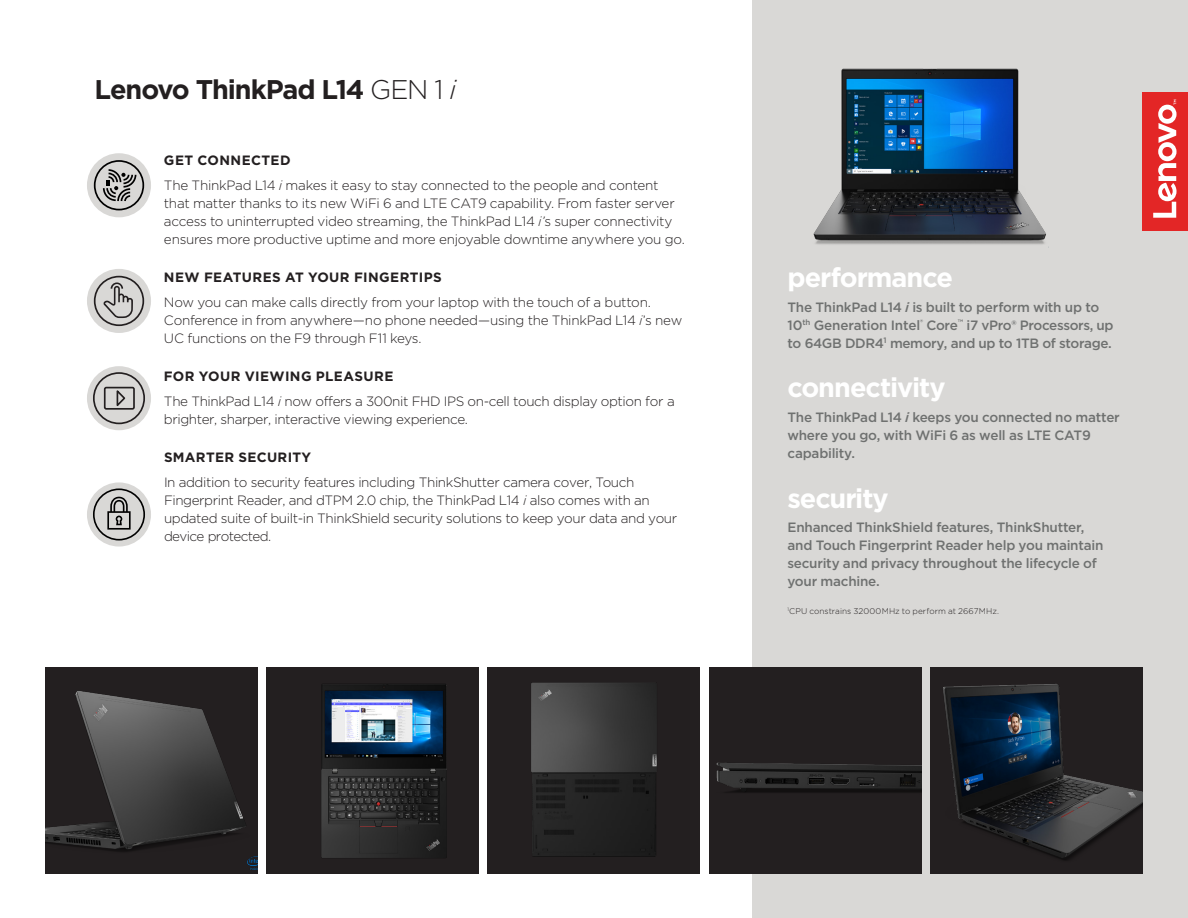
<style>
.page{position:relative;width:1188px;height:918px;background:#fff}
.page>*{position:absolute;margin:0;border:0;box-sizing:border-box;transform-origin:0 0}
.t1{font:700 27px "Gotham";letter-spacing:-.04em;color:#fff}
.t2{font:700 27px "Gotham";letter-spacing:-.04em;color:#231f20}
.t3{font:300 13.5px/18px "Gotham";letter-spacing:-.03em;color:#231f20}
.t4{font:500 13.5px/18px "Gotham";letter-spacing:-.02em;color:#6f7170}
.t5{font:700 13.5px "Gotham";letter-spacing:.025em;color:#231f20}
.t6{font:300 8.25px "Gotham";letter-spacing:.005em;color:#231f20}
.s1{font-weight:300}
.s2{font-weight:300;font-style:italic}
.s3{font-weight:700}
.s4{font-style:italic}
</style>
<div class="page">
<div style="left:753px;top:0;width:435px;height:918px;background:#d9d8d6"></div>
<img style="left:813px;top:68px;width:233px;height:177px">
<img style="left:266px;top:667px;width:213px;height:207px">
<img style="left:488px;top:667px;width:212px;height:207px">
<img style="left:930px;top:667px;width:213px;height:207px">
<img style="left:709px;top:667px;width:213px;height:207px">
<img style="left:45px;top:667px;width:213px;height:207px">
<div style="left:1143px;top:92px;width:45px;height:139px;background:#e32626"></div>
<svg style="left:1153px;top:100px;width:24px;height:118px"></svg>
<div style="left:87px;top:366px;width:64px;height:64px;background:#d9d8d6;border-radius:50%"></div>
<div style="left:87px;top:269px;width:64px;height:64px;background:#d9d8d6;border-radius:50%"></div>
<svg style="left:103px;top:282px;width:30px;height:36px"></svg>
<div style="left:94px;top:276px;width:50px;height:50px;border:2px solid #231f20;border-radius:50%"></div>
<div style="left:87px;top:153px;width:64px;height:64px;background:#d9d8d6;border-radius:50%"></div>
<div style="left:87px;top:482px;width:64px;height:65px;background:#d9d8d6;border-radius:50%"></div>
<svg style="left:94px;top:160px;width:50px;height:50px"></svg>
<svg style="left:92px;top:371px;width:54px;height:54px"></svg>
<svg style="left:93px;top:488px;width:52px;height:53px"></svg>
<h1 class="t2" style="left:94px;top:72px;width:363px">Lenovo ThinkPad L14 <span class="s1">GEN 1</span> <span class="s2">i</span></h1>
<p class="t3" style="left:164px;top:148px;width:496px;line-height:24.8px"><span class="s3">GET CONNECTED<br></span>The ThinkPad L14 <span class="s4">i</span> makes it easy to stay connected to the people and content</p>
<p class="t3" style="left:164px;top:194px;width:522px">that matter thanks to its new WiFi 6 and LTE CAT9 capability. From faster server access to uninterrupted video streaming, the ThinkPad L14 <span class="s4">i’</span>s super connectivity ensures more productive uptime and more enjoyable downtime anywhere you go.</p>
<p class="t5" style="left:164px;top:268px;width:279px">NEW FEATURES AT YOUR FINGERTIPS</p>
<p class="t3" style="left:164px;top:293px;width:520px">Now you can make calls directly from your laptop with the touch of a button.<br>Conference in from anywhere—no phone needed—using the ThinkPad L14 <span class="s4">i</span>’s new<br>UC functions on the F9 through F11 keys.</p>
<p class="t3" style="left:164px;top:364px;width:512px;line-height:24.8px"><span class="s3">FOR YOUR VIEWING PLEASURE<br></span>The ThinkPad L14 <span class="s4">i</span> now offers a 300nit FHD IPS on-cell touch display option for a</p>
<p class="t3" style="left:164px;top:410px;width:305px">brighter, sharper, interactive viewing experience.</p>
<p class="t5" style="left:164px;top:448px;width:149px">SMARTER SECURITY</p>
<p class="t3" style="left:164px;top:473px;width:515px">In addition to security features including ThinkShutter camera cover, Touch Fingerprint Reader, and dTPM 2.0 chip, the ThinkPad L14 <span class="s4">i</span> also comes with an updated suite of built-in ThinkShield security solutions to keep your data and your device protected.</p>
<h1 class="t1" style="left:788px;top:260px;width:167px">performance</h1>
<p class="t4" style="left:787px;top:298px;width:328px">The ThinkPad L14 <span class="s4">i</span> is built to perform with up to<br>10<sup>th</sup> Generation Intel<sup>®</sup> Core<sup>™</sup> i7 vPro® Processors, up to 64GB DDR4<sup>1</sup> memory, and up to 1TB of storage.</p>
<h1 class="t1" style="left:788px;top:370px;width:160px">connectivity</h1>
<p class="t4" style="left:788px;top:408px;width:334px">The ThinkPad L14 <span class="s4">i</span> keeps you connected no matter where you go, with WiFi 6 as well as LTE CAT9 capability.</p>
<h1 class="t1" style="left:788px;top:480px;width:103px">security</h1>
<p class="t4" style="left:788px;top:519px;width:317px">Enhanced ThinkShield features, ThinkShutter, and Touch Fingerprint Reader help you maintain security and privacy throughout the lifecycle of your machine.</p>
<p class="t6" style="left:788px;top:606px;width:213px"><sup>1</sup>CPU constrains 32000MHz to perform at 2667MHz.</p>
</div>
